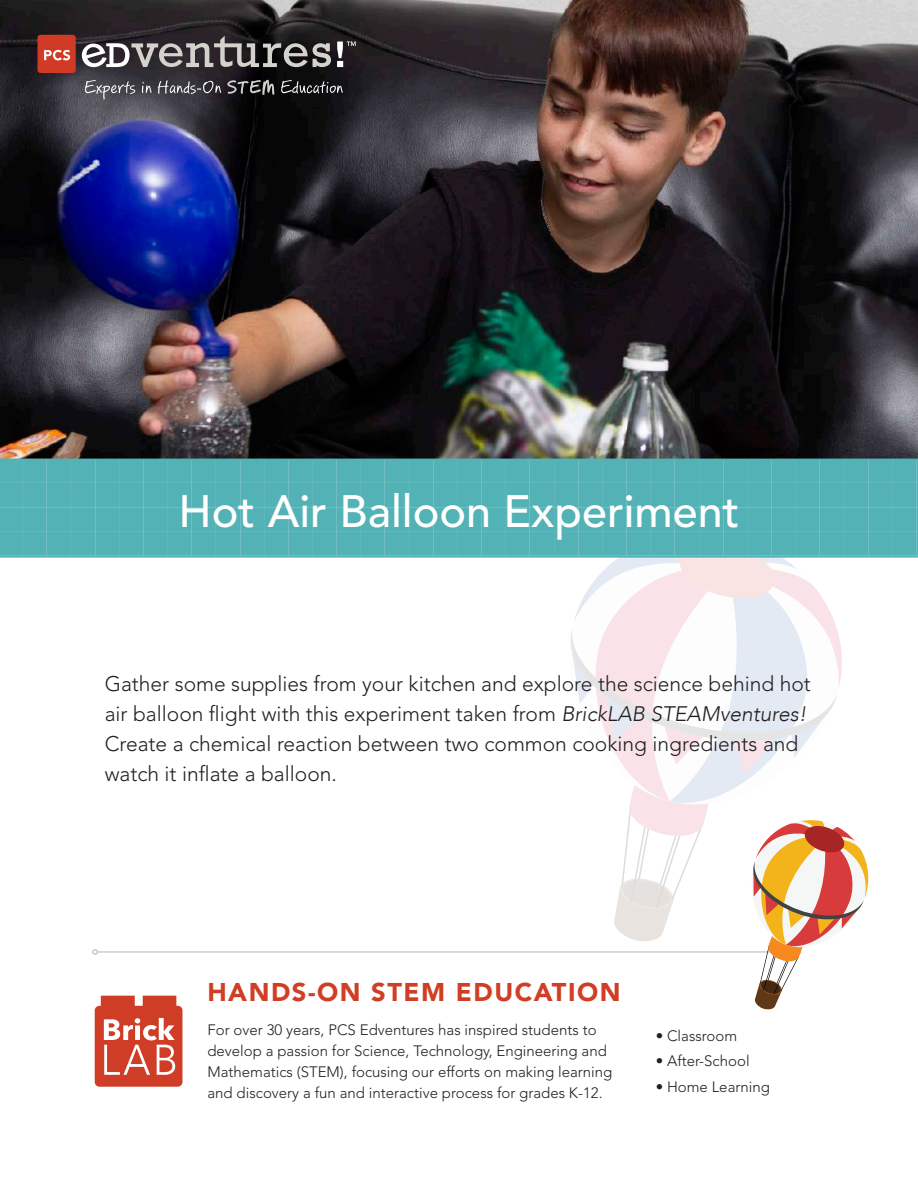
<style>
.page{position:relative;width:918px;height:1188px;background:#fff}
.page>*{position:absolute;margin:0;border:0;box-sizing:border-box;transform-origin:0 0}
.t1{font:500 45px "Avenir LT Std";color:#fff}
.t2{font:900 25.5px "Avenir LT Std";letter-spacing:.06em;color:#d03e25}
.t3{font:300 21px/30px "Avenir LT Std";color:#231f20}
.t4{font:300 15px/21px "Avenir LT Std";color:#231f20}
.s1{font-family:"Avenir";font-style:italic}
</style>
<div class="page">
<img style="left:0;top:0;width:918px;height:459px">
<svg style="left:0;top:459px;width:918px;height:99px;background:#54b2b5"></svg>
<svg style="left:95px;top:996px;width:87px;height:91px;background:#d96251"></svg>
<svg style="left:81px;top:36px;width:250px;height:32px;background:#605c5e"></svg>
<div style="left:38px;top:35px;width:38px;height:38px;background:#d13a25;border-radius:3px"></div>
<svg style="left:44px;top:50px;width:26px;height:10px"></svg>
<svg style="left:337px;top:41px;width:19px;height:26px"></svg>
<svg style="left:85px;top:80px;width:50px;height:20px"></svg>
<svg style="left:142px;top:82px;width:10px;height:11px"></svg>
<svg style="left:158px;top:80px;width:63px;height:14px"></svg>
<svg style="left:227px;top:80px;width:47px;height:15px"></svg>
<svg style="left:281px;top:80px;width:62px;height:14px"></svg>
<hr style="left:97px;top:951px;width:699px;height:2px;background:#bcbdc0">
<svg style="left:92px;top:949px;width:6px;height:6px"></svg>
<svg style="left:568px;top:530px;width:308px;height:480px"></svg>
<h1 class="t1" style="left:178px;top:485px;width:563px">Hot Air Balloon Experiment</h1>
<p class="t3" style="left:105px;top:669px;width:708px">Gather some supplies from your kitchen and explore the science behind hot air balloon flight with this experiment taken from <span class="s1">BrickLAB STEAMventures!<br></span>Create a chemical reaction between two common cooking ingredients and watch it inflate a balloon.</p>
<h2 class="t2" style="left:207px;top:976px;width:415px">HANDS-ON STEM EDUCATION</h2>
<p class="t4" style="left:207px;top:1020px;width:406px">For over 30 years, PCS Edventures has inspired students to develop a passion for Science, Technology, Engineering and Mathematics (STEM), focusing our efforts on making learning and discovery a fun and interactive process for grades K-12.</p>
<p class="t4" style="left:656px;top:1025px;width:83px">• Classroom</p>
<p class="t4" style="left:656px;top:1050px;width:95px">• After-School</p>
<p class="t4" style="left:656px;top:1076px;width:116px">• Home Learning</p>
</div>
